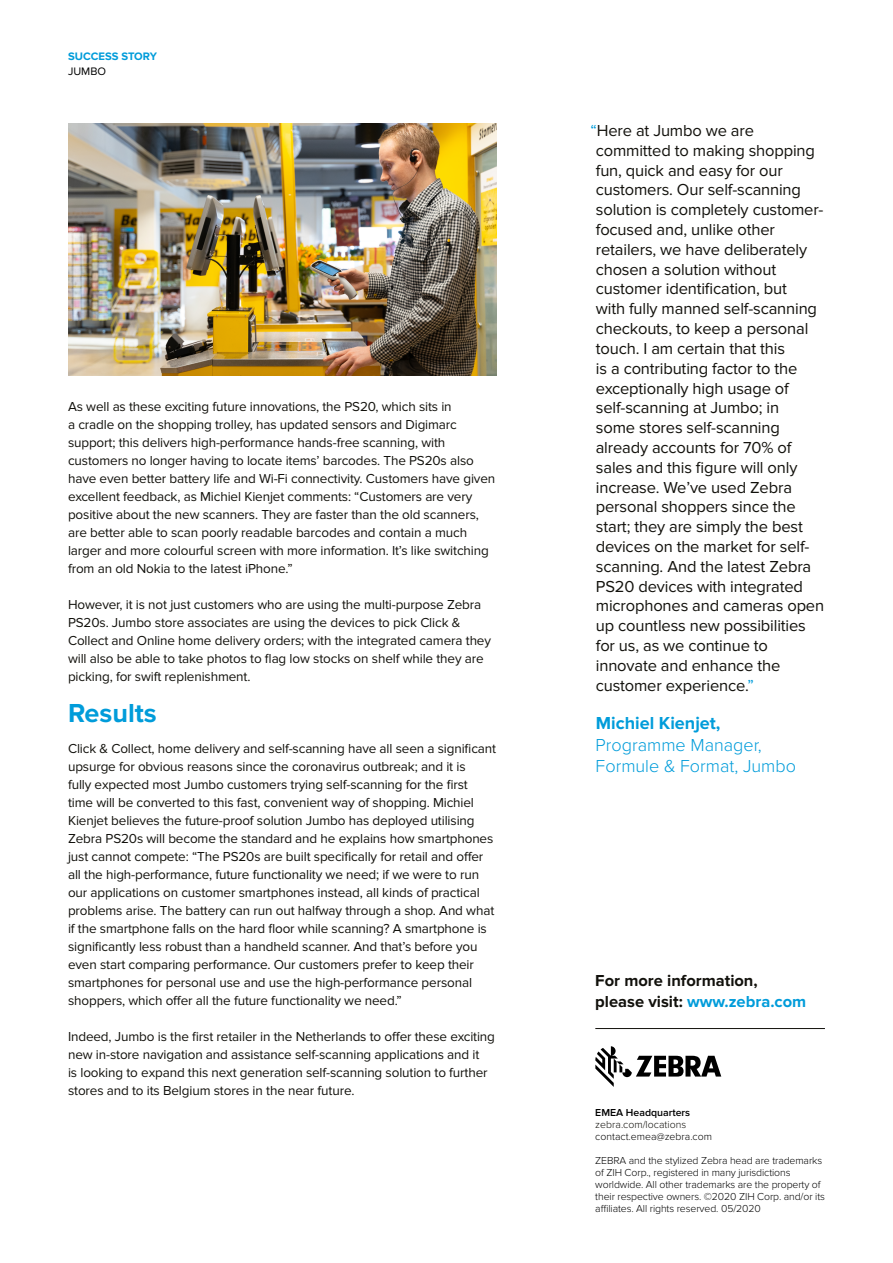
<style>
.page{position:relative;width:893px;height:1263px;background:#fff}
.page>*{position:absolute;margin:0;border:0;box-sizing:border-box;transform-origin:0 0}
.t1{font:700 27px "Proxima Nova";color:#009cda}
.t2{font:300 18px/21.6px "Proxima Nova";color:#009cda}
.t3{font:700 18px "Proxima Nova";color:#009cda}
.t4{font:16.5px/19.8px "Proxima Nova";letter-spacing:-.01em;color:#12110c}
.t5{font:700 16.5px/21px "Proxima Nova";color:#12110c}
.t6{font:13.5px/18px "Proxima Nova";letter-spacing:-.01em;color:#12110c}
.t7{font:700 11.25px "Proxima Nova";color:#009cda}
.t8{font:11.25px "Proxima Nova";color:#000}
.t9{font:300 10.5px/12px "Proxima Nova";letter-spacing:-.01em;color:#000}
.t10{font:300 10.5px "Proxima Nova";color:#12110c}
.t11{font:600 10.5px "Proxima Nova";color:#000}
.s1{color:#009cda}
</style>
<div class="page">
<hr style="left:595px;top:1028px;width:230px;height:1px;background:#12110c">
<svg style="left:595px;top:1046px;width:126px;height:41px"></svg>
<img style="left:68px;top:123px;width:428px;height:252px">
<p class="t7" style="left:68px;top:50px;width:91px">SUCCESS STORY</p>
<p class="t8" style="left:68px;top:65px;width:40px">JUMBO</p>
<p class="t6" style="left:68px;top:398px;width:429px">As well as these exciting future innovations, the PS20, which sits in<br>a cradle on the shopping trolley, has updated sensors and Digimarc support; this delivers high-performance hands-free scanning, with customers no longer having to locate items’ barcodes. The PS20s also have even better battery life and Wi-Fi connectivity. Customers have given excellent feedback, as Michiel Kienjet comments: “Customers are very positive about the new scanners. They are faster than the old scanners, are better able to scan poorly readable barcodes and contain a much larger and more colourful screen with more information. It’s like switching from an old Nokia to the latest iPhone.”</p>
<p class="t6" style="left:68px;top:596px;width:424px">However, it is not just customers who are using the multi-purpose Zebra PS20s. Jumbo store associates are using the devices to pick Click &amp; Collect and Online home delivery orders; with the integrated camera they will also be able to take photos to flag low stocks on shelf while they are picking, for swift replenishment.</p>
<h1 class="t1" style="left:68px;top:698px;width:90px">Results</h1>
<p class="t6" style="left:68px;top:740px;width:430px">Click &amp; Collect, home delivery and self-scanning have all seen a significant upsurge for obvious reasons since the coronavirus outbreak; and it is<br>fully expected most Jumbo customers trying self-scanning for the first time will be converted to this fast, convenient way of shopping. Michiel Kienjet believes the future-proof solution Jumbo has deployed utilising Zebra PS20s will become the standard and he explains how smartphones just cannot compete: “The PS20s are built specifically for retail and offer all the high-performance, future functionality we need; if we were to run our applications on customer smartphones instead, all kinds of practical problems arise. The battery can run out halfway through a shop. And what if the smartphone falls on the hard floor while scanning? A smartphone is significantly less robust than a handheld scanner. And that’s before you even start comparing performance. Our customers prefer to keep their smartphones for personal use and use the high-performance personal shoppers, which offer all the future functionality we need.”</p>
<p class="t6" style="left:68px;top:1028px;width:428px">Indeed, Jumbo is the first retailer in the Netherlands to offer these exciting new in-store navigation and assistance self-scanning applications and it<br>is looking to expand this next generation self-scanning solution to further stores and to its Belgium stores in the near future.</p>
<p class="t4" style="left:596px;top:121px;width:230px;text-indent:-5px"><span class="s1">“</span>Here at Jumbo we are committed to making shopping fun, quick and easy for our customers. Our self-scanning solution is completely customer&shy;focused and, unlike other retailers, we have deliberately chosen a solution without customer identification, but<br>with fully manned self-scanning checkouts, to keep a personal touch. I am certain that this<br>is a contributing factor to the exceptionally high usage of self-scanning at Jumbo; in<br>some stores self-scanning already accounts for 70% of sales and this figure will only increase. We’ve used Zebra personal shoppers since the start; they are simply the best devices on the market for self&shy;scanning. And the latest Zebra<br>PS20 devices with integrated microphones and cameras open up countless new possibilities for us, as we continue to innovate and enhance the customer experience.<span class="s1">”</span></p>
<h2 class="t3" style="left:596px;top:713px;width:126px">Michiel Kienjet,</h2>
<h2 class="t2" style="left:596px;top:734px;width:202px">Programme Manager,<br>Formule &amp; Format, Jumbo</h2>
<p class="t5" style="left:595px;top:970px;width:212px">For more information, please visit: <span class="s1">www.zebra.com</span></p>
<p class="t11" style="left:595px;top:1106px;width:96px">EMEA Headquarters</p>
<p class="t10" style="left:595px;top:1118px;width:92px">zebra.com/locations</p>
<p class="t9" style="left:595px;top:1130px;width:118px">contact.emea@zebra.com</p>
<p class="t9" style="left:595px;top:1154px;width:231px">ZEBRA and the stylized Zebra head are trademarks of ZIH Corp., registered in many jurisdictions worldwide. All other trademarks are the property of their respective owners. ©2020 ZIH Corp. and/or its affiliates. All rights reserved. 05/2020</p>
</div>
